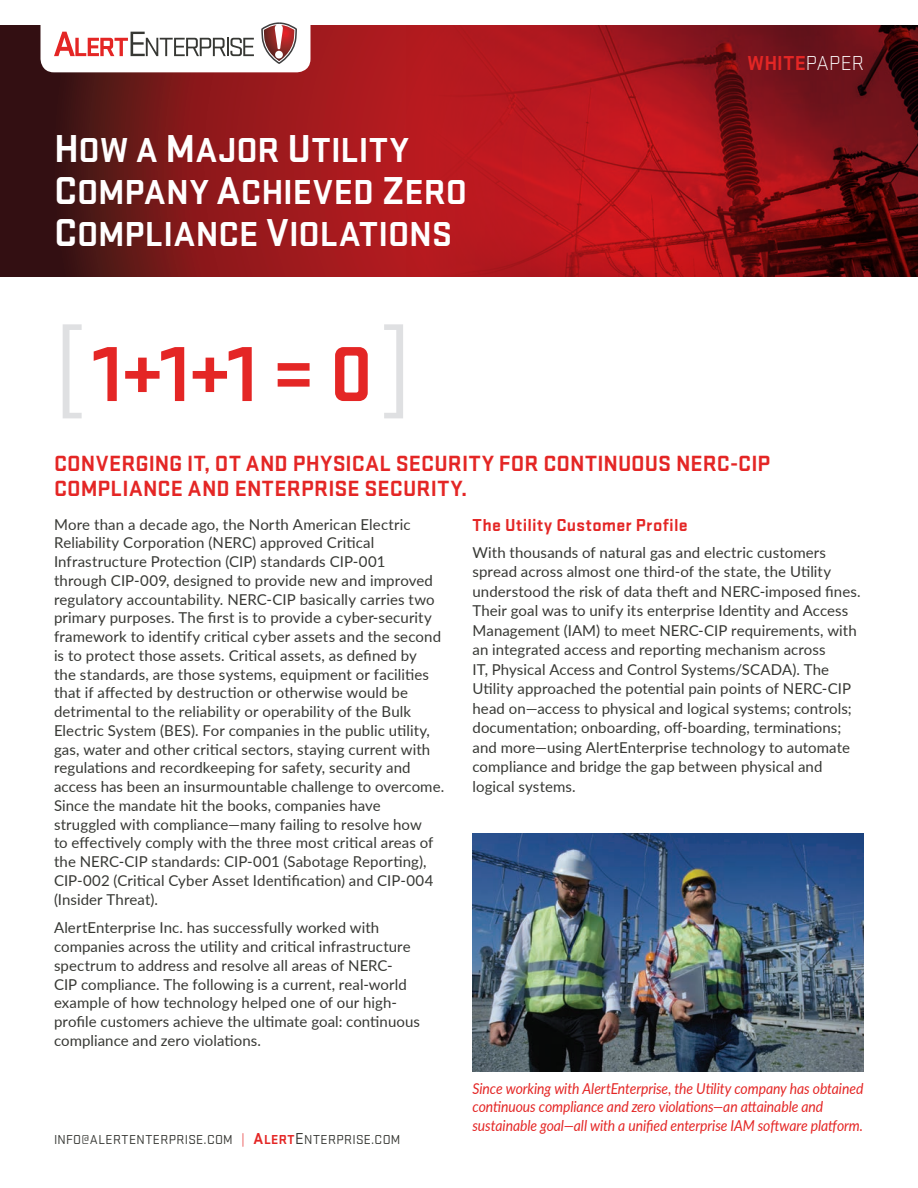
<style>
.page{position:relative;width:918px;height:1188px;background:#fff}
.page>*{position:absolute;margin:0;border:0;box-sizing:border-box;transform-origin:0 0}
.t1{font:700 81px "Stratum 2";color:#e42625}
.t2{font:700 36px/42px "Stratum 2";letter-spacing:-.005em;color:#fff}
.t3{font:700 22.8px/24.8px "Stratum 2";color:#e42625}
.t4{font:700 21px "Stratum 2";letter-spacing:.02em;color:#e42625}
.t5{font:700 18px "Stratum 2";letter-spacing:.02em;color:#e42625}
.t6{font:15px/18.8px "Lato";letter-spacing:.005em;color:#373834}
.t7{font:italic 15px/18.8px "Lato";letter-spacing:-.005em;color:#e42625;scale:.93 1}
.t8{font:13.5px "Stratum 2";letter-spacing:.03em;color:#373834}
.s1{font-size:40.5px}
.s2{font-family:"Stratum GMC";font-weight:300;color:#fff}
.s3{font-weight:400;font-size:102px;color:#dfe0e2}
.s4{color:#e42625}
.s5{font-weight:700;font-size:16.5px;color:#e42625}
.s6{font-weight:700;color:#e42625}
.s7{font-size:16.5px}
</style>
<div class="page">
<svg style="left:0;top:25px;width:406px;height:251px;background:#7c1719"></svg>
<img style="left:406px;top:25px;width:512px;height:251px">
<div style="left:40px;top:0;width:270px;height:72px;background:#fff;border-radius:14px"></div>
<svg style="left:54px;top:22px;width:243px;height:42px"></svg>
<div style="left:275px;top:51px;width:8px;height:8px;background:#fff;border-radius:50%"></div>
<img style="left:472px;top:834px;width:392px;height:237px">
<h2 class="t2" style="left:54px;top:127px;width:415px"><span class="s1">H</span>OW A <span class="s1">M</span>AJOR <span class="s1">U</span>TILITY<br><span class="s1">C</span>OMPANY <span class="s1">A</span>CHIEVED <span class="s1">Z</span>ERO<br><span class="s1">C</span>OMPLIANCE <span class="s1">V</span>IOLATIONS</h2>
<h3 class="t4" style="left:748px;top:49px;width:118px">WHITE<span class="s2">PAPER</span></h3>
<h1 class="t1" style="left:54px;top:318px;width:359px"><span class="s3">[</span>1+1+1 = 0<span class="s3">]</span></h1>
<h3 class="t3" style="left:54px;top:450px;width:718px">CONVERGING IT, OT AND PHYSICAL SECURITY FOR CONTINUOUS NERC-CIP<br>COMPLIANCE AND ENTERPRISE SECURITY.</h3>
<p class="t6" style="left:54px;top:514px;width:392px">More than a decade ago, the North American Electric Reliability Corporation (NERC) approved Critical Infrastructure Protection (CIP) standards CIP-001<br>through CIP-009, designed to provide new and improved regulatory accountability. NERC-CIP basically carries two primary purposes. The first is to provide a cyber-security framework to identify critical cyber assets and the second is to protect those assets. Critical assets, as defined by<br>the standards, are those systems, equipment or facilities that if affected by destruction or otherwise would be detrimental to the reliability or operability of the Bulk Electric System (BES). For companies in the public utility, gas, water and other critical sectors, staying current with regulations and recordkeeping for safety, security and access has been an insurmountable challenge to overcome.<br>Since the mandate hit the books, companies have struggled with compliance—many failing to resolve how<br>to effectively comply with the three most critical areas of the NERC-CIP standards: CIP-001 (Sabotage Reporting), CIP-002 (Critical Cyber Asset Identification) and CIP-004 (Insider Threat).</p>
<p class="t6" style="left:54px;top:918px;width:368px">AlertEnterprise Inc. has successfully worked with companies across the utility and critical infrastructure spectrum to address and resolve all areas of NERC-<br>CIP compliance. The following is a current, real-world example of how technology helped one of our high&shy;profile customers achieve the ultimate goal: continuous compliance and zero violations.</p>
<p class="t8" style="left:54px;top:1131px;width:348px">INFO@ALERTENTERPRISE.COM <span class="s4">|</span> <span class="s5">A</span><span class="s6">LERT</span><span class="s7">E</span>NTERPRISE.COM</p>
<p class="t5" style="left:472px;top:513px;width:217px">The Utility Customer Profile</p>
<p class="t6" style="left:472px;top:542px;width:390px;line-height:19.5px">With thousands of natural gas and electric customers spread across almost one third-of the state, the Utility understood the risk of data theft and NERC-imposed fines.<br>Their goal was to unify its enterprise Identity and Access Management (IAM) to meet NERC-CIP requirements, with an integrated access and reporting mechanism across<br>IT, Physical Access and Control Systems/SCADA). The Utility approached the potential pain points of NERC-CIP head on—access to physical and logical systems; controls; documentation; onboarding, off-boarding, terminations; and more—using AlertEnterprise technology to automate compliance and bridge the gap between physical and logical systems.</p>
<p class="t7" style="left:472px;top:1078px;width:422px">Since working with AlertEnterprise, the Utility company has obtained continuous compliance and zero violations—an attainable and sustainable goal—all with a unified enterprise IAM software platform.</p>
</div>
